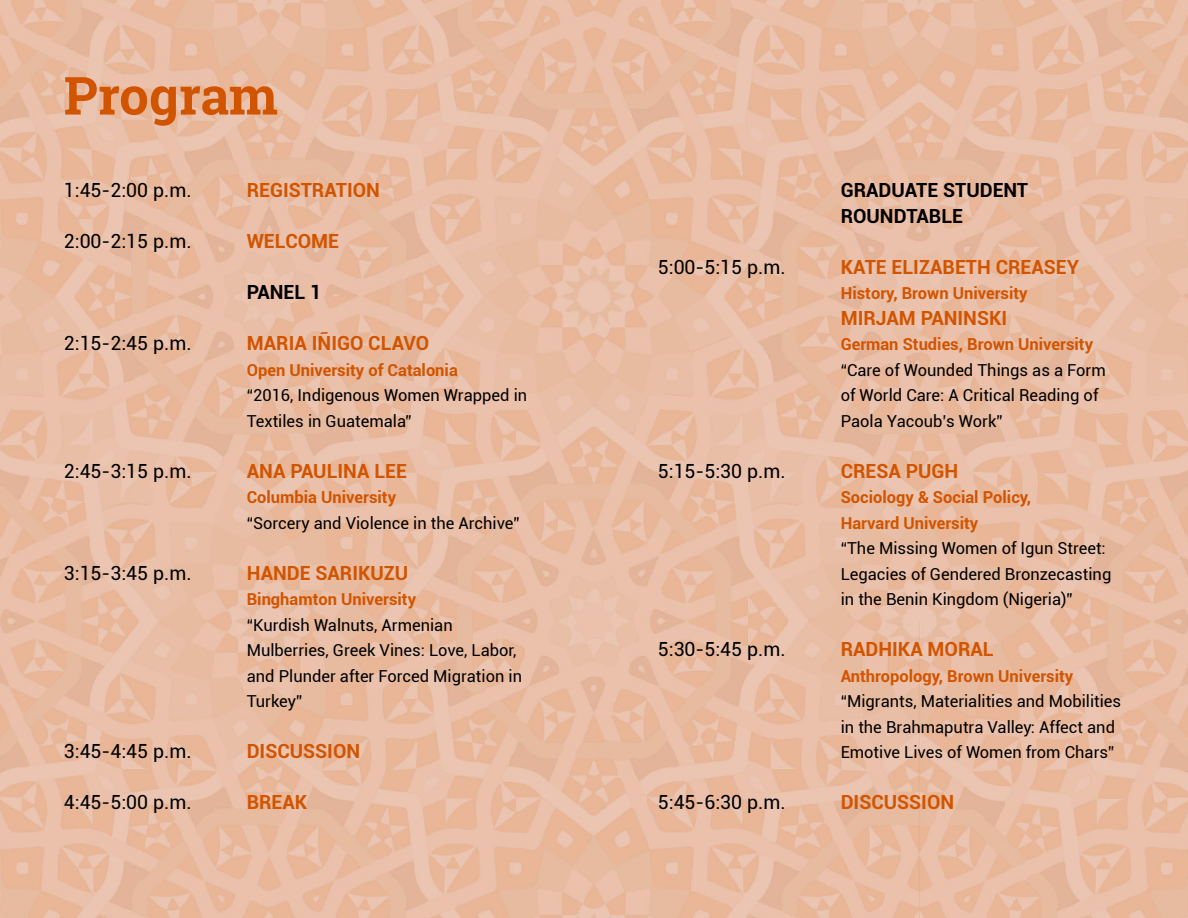
<style>
.page{position:relative;width:1188px;height:918px;background:#fff}
.page>*{position:absolute;margin:0;border:0;box-sizing:border-box;transform-origin:0 0}
.t1{font:700 52.5px "Roboto Slab";color:#d15400}
.t2{font:19.5px "Roboto";color:#000}
.t3{font:700 19.5px "Roboto";color:#d15400}
.t4{font:700 19.5px/25.5px "Roboto";color:#000}
.t5{font:16.5px/25.5px "Roboto";color:#000}
.t6{font:700 16.5px/25.5px "Roboto";color:#d15400}
</style>
<div class="page">
<img style="left:0;top:0;width:1188px;height:918px">
<h1 class="t1" style="left:64px;top:60px;width:216px">Program</h1>
<p class="t2" style="left:64px;top:177px;width:129px">1:45-2:00 p.m.</p>
<p class="t2" style="left:64px;top:228px;width:129px">2:00-2:15 p.m.</p>
<p class="t2" style="left:64px;top:330px;width:129px">2:15-2:45 p.m.</p>
<p class="t2" style="left:64px;top:457px;width:129px">2:45-3:15 p.m.</p>
<p class="t2" style="left:64px;top:559px;width:129px">3:15-3:45 p.m.</p>
<p class="t2" style="left:64px;top:738px;width:129px">3:45-4:45 p.m.</p>
<p class="t2" style="left:64px;top:789px;width:129px">4:45-5:00 p.m.</p>
<p class="t3" style="left:247px;top:177px;width:135px">REGISTRATION</p>
<p class="t3" style="left:247px;top:228px;width:94px">WELCOME</p>
<p class="t4" style="left:247px;top:279px;width:76px">PANEL 1</p>
<p class="t3" style="left:247px;top:330px;width:184px">MARIA IÑIGO CLAVO</p>
<p class="t6" style="left:247px;top:357px;width:213px">Open University of Catalonia</p>
<p class="t5" style="left:247px;top:382px;width:282px">“2016, Indigenous Women Wrapped in<br>Textiles in Guatemala”</p>
<p class="t3" style="left:247px;top:457px;width:162px">ANA PAULINA LEE</p>
<p class="t6" style="left:247px;top:484px;width:151px">Columbia University</p>
<p class="t5" style="left:247px;top:510px;width:274px">“Sorcery and Violence in the Archive”</p>
<p class="t3" style="left:247px;top:559px;width:163px">HANDE SARIKUZU</p>
<p class="t6" style="left:247px;top:586px;width:171px">Binghamton University</p>
<p class="t5" style="left:247px;top:612px;width:277px">“Kurdish Walnuts, Armenian<br>Mulberries, Greek Vines: Love, Labor, and Plunder after Forced Migration in<br>Turkey”</p>
<p class="t3" style="left:247px;top:738px;width:115px">DISCUSSION</p>
<p class="t3" style="left:247px;top:789px;width:62px">BREAK</p>
<p class="t2" style="left:658px;top:253px;width:129px">5:00-5:15 p.m.</p>
<p class="t2" style="left:658px;top:457px;width:129px">5:15-5:30 p.m.</p>
<p class="t2" style="left:658px;top:636px;width:129px">5:30-5:45 p.m.</p>
<p class="t2" style="left:658px;top:789px;width:129px">5:45-6:30 p.m.</p>
<p class="t4" style="left:841px;top:177px;width:189px">GRADUATE STUDENT<br>ROUNDTABLE</p>
<p class="t3" style="left:841px;top:253px;width:240px">KATE ELIZABETH CREASEY</p>
<p class="t6" style="left:841px;top:280px;width:188px">History, Brown University</p>
<p class="t3" style="left:841px;top:304px;width:168px">MIRJAM PANINSKI</p>
<p class="t6" style="left:841px;top:331px;width:254px">German Studies, Brown University</p>
<p class="t5" style="left:841px;top:357px;width:267px">“Care of Wounded Things as a Form of World Care: A Critical Reading of<br>Paola Yacoub’s Work”</p>
<p class="t3" style="left:841px;top:457px;width:119px">CRESA PUGH</p>
<p class="t6" style="left:841px;top:484px;width:192px">Sociology &amp; Social Policy,<br>Harvard University</p>
<p class="t5" style="left:841px;top:535px;width:272px">“The Missing Women of Igun Street:<br>Legacies of Gendered Bronzecasting in the Benin Kingdom (Nigeria)”</p>
<p class="t3" style="left:841px;top:636px;width:154px">RADHIKA MORAL</p>
<p class="t6" style="left:841px;top:663px;width:234px">Anthropology, Brown University</p>
<p class="t5" style="left:841px;top:688px;width:282px">“Migrants, Materialities and Mobilities in the Brahmaputra Valley: Affect and<br>Emotive Lives of Women from Chars”</p>
<p class="t3" style="left:841px;top:789px;width:115px">DISCUSSION</p>
</div>
